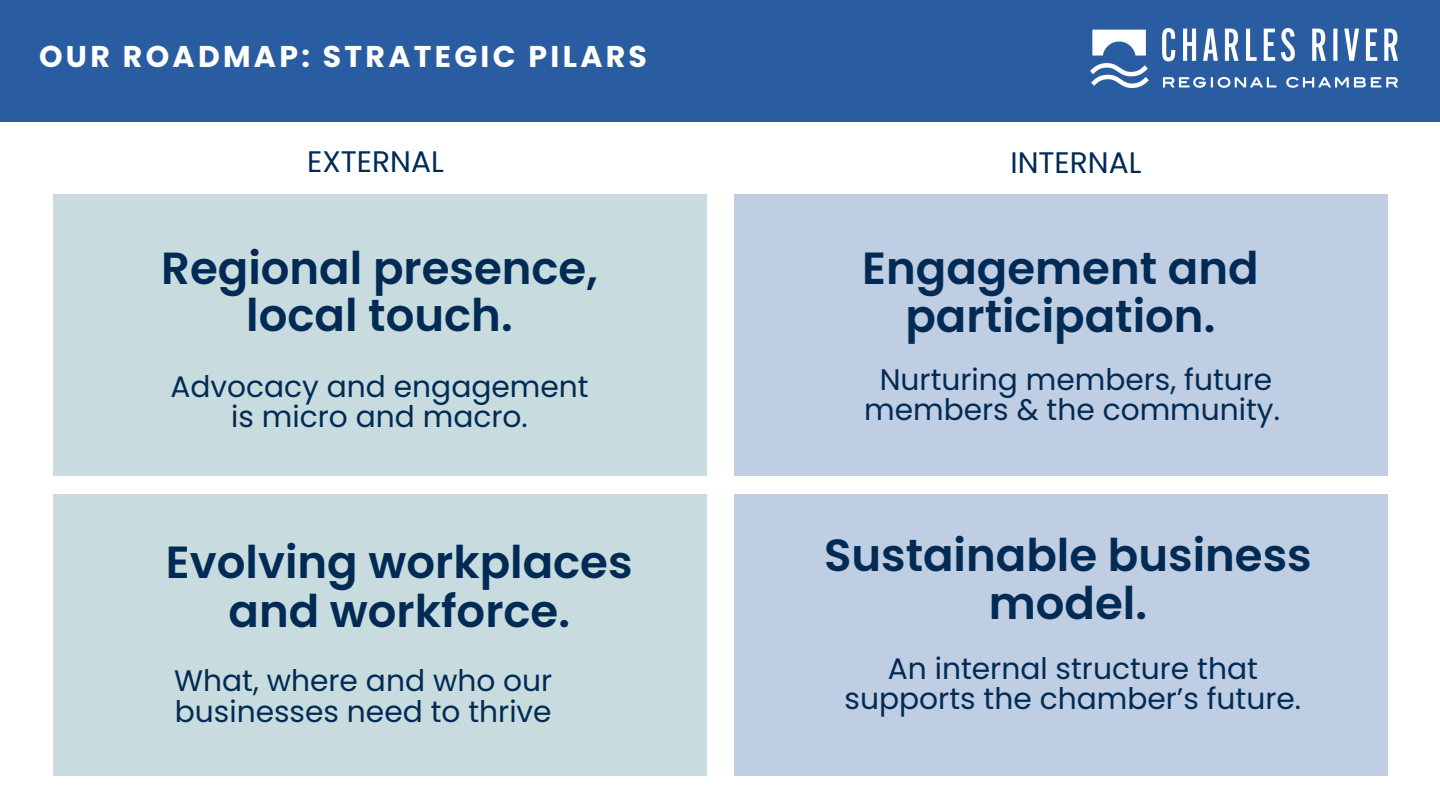
<style>
.page{position:relative;width:1440px;height:810px;background:#fff}
.page>*{position:absolute;margin:0;border:0;box-sizing:border-box;transform-origin:0 0}
.t1{font:600 45px/48px "Poppins";color:#012b55;text-align:center}
.t2{font:700 30px "Poppins";letter-spacing:.11em;color:#fff}
.t3{font:29.7px/30px "Poppins";color:#012b55;text-align:center}
</style>
<div class="page">
<div style="left:0;top:0;width:1440px;height:121px;background:#295ca1"></div>
<img style="left:1090px;top:29px;width:308px;height:59px">
<div style="left:53px;top:194px;width:653px;height:282px;background:#c8dcdf"></div>
<div style="left:53px;top:494px;width:653px;height:282px;background:#c8dcdf"></div>
<div style="left:734px;top:194px;width:653px;height:282px;background:#bfcee2"></div>
<div style="left:734px;top:494px;width:653px;height:282px;background:#bfcee2"></div>
<p class="t2" style="left:39px;top:40px;width:610px">OUR ROADMAP: STRATEGIC PILARS</p>
<p class="t3" style="left:307px;top:147px;width:138px">EXTERNAL</p>
<p class="t3" style="left:1010px;top:148px;width:133px">INTERNAL</p>
<h1 class="t1" style="left:161px;top:245px;width:438px;line-height:47.2px">Regional presence, local touch.</h1>
<h1 class="t1" style="left:862px;top:245px;width:398px">Engagement and participation.</h1>
<p class="t3" style="left:170px;top:371px;width:420px">Advocacy and engagement is micro and macro.</p>
<p class="t3" style="left:864px;top:365px;width:417px">Nurturing members, future members &amp; the community.</p>
<h1 class="t1" style="left:166px;top:537px;width:468px;line-height:49.5px">Evolving workplaces and workforce.</h1>
<h1 class="t1" style="left:824px;top:532px;width:489px">Sustainable business model.</h1>
<p class="t3" style="left:174px;top:665px;width:380px;line-height:30.8px;text-align:left">What, where and who our businesses need to thrive</p>
<p class="t3" style="left:845px;top:654px;width:458px">An internal structure that supports the chamber’s future.</p>
</div>
